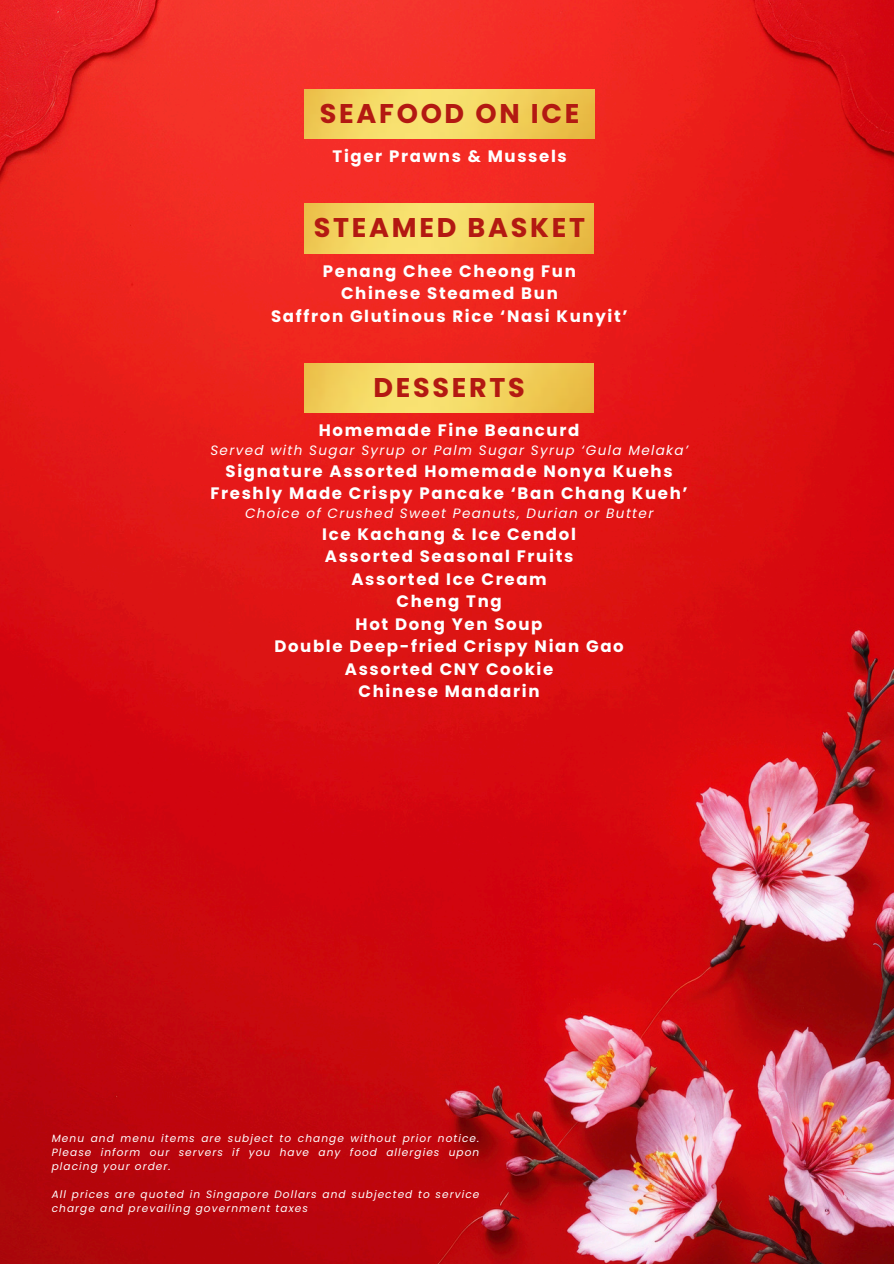
<style>
.page{position:relative;width:894px;height:1264px;background:#fff}
.page>*{position:absolute;margin:0;border:0;box-sizing:border-box;transform-origin:0 0}
.t1{font:700 27px "Poppins";letter-spacing:.1em;color:#b31912}
.t2{font:700 16.5px/22.5px "Poppins";letter-spacing:.1em;color:#fff;text-align:center}
.t3{font:italic 13.5px "Poppins";letter-spacing:.1em;color:#fff}
.t4{font:italic 10.5px/14.1px "Poppins";letter-spacing:.1em;color:#fff;text-align:justify}
</style>
<div class="page">
<img style="left:0;top:0;width:893px;height:1263px">
<img style="left:305px;top:89px;width:289px;height:50px">
<img style="left:304px;top:204px;width:289px;height:49px">
<img style="left:304px;top:363px;width:289px;height:50px">
<h1 class="t1" style="left:320px;top:94px;width:261px">SEAFOOD ON ICE</h1>
<h2 class="t2" style="left:332px;top:145px;width:236px">Tiger Prawns &amp; Mussels</h2>
<p class="t1" style="left:314px;top:209px;width:272px">STEAMED BASKET</p>
<h1 class="t2" style="left:271px;top:259px;width:358px">Penang Chee Cheong Fun<br>Chinese Steamed Bun<br>Saffron Glutinous Rice ‘Nasi Kunyit’</h1>
<h2 class="t1" style="left:373px;top:368px;width:153px">DESSERTS</h2>
<p class="t2" style="left:318px;top:419px;width:262px">Homemade Fine Beancurd</p>
<p class="t3" style="left:210px;top:441px;width:479px">Served with Sugar Syrup or Palm Sugar Syrup ‘Gula Melaka’</p>
<p class="t2" style="left:210px;top:459px;width:478px">Signature Assorted Homemade Nonya Kuehs<br>Freshly Made Crispy Pancake ‘Ban Chang Kueh’</p>
<p class="t3" style="left:245px;top:504px;width:409px">Choice of Crushed Sweet Peanuts, Durian or Butter</p>
<p class="t2" style="left:274px;top:522px;width:351px">Ice Kachang &amp; Ice Cendol<br>Assorted Seasonal Fruits<br>Assorted Ice Cream<br>Cheng Tng<br>Hot Dong Yen Soup<br>Double Deep-fried Crispy Nian Gao<br>Assorted CNY Cookie<br>Chinese Mandarin</p>
<p class="t4" style="left:52px;top:1130px;width:429px">Menu and menu items are subject to change without prior notice.<br>Please inform our servers if you have any food allergies upon placing your order.</p>
<p class="t4" style="left:52px;top:1187px;width:429px">All prices are quoted in Singapore Dollars and subjected to service charge and prevailing government taxes</p>
</div>
